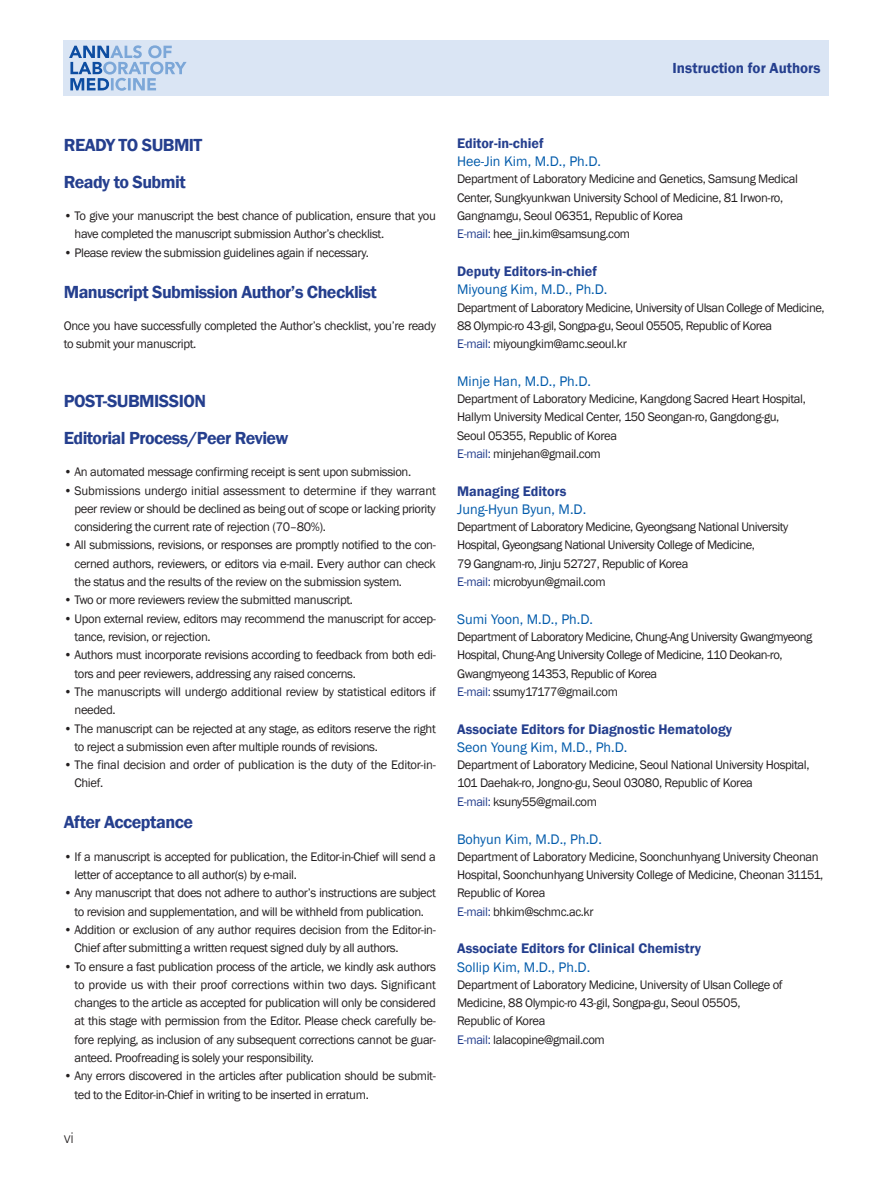
<style>
.page{position:relative;width:893px;height:1191px;background:#fff}
.page>*{position:absolute;margin:0;border:0;box-sizing:border-box;transform-origin:0 0}
.t1{font:600 18px/36.6px "Franklin Gothic";letter-spacing:-.03em;color:#253f8e}
.t2{font:600 15px "Franklin Gothic";color:#253f8e}
.t3{font:14.85px "Dotum";color:#231f20}
.t4{font:14.25px "Franklin Gothic";color:#015aaa}
.t5{font:600 14.25px "Franklin Gothic";color:#253f8e}
.t6{font:12.75px/18.3px "Franklin Gothic";letter-spacing:-.03em;color:#231f20}
.s1{color:#253f8e}
</style>
<div class="page">
<div style="left:64px;top:40px;width:765px;height:56px;background:#dae5f4"></div>
<svg style="left:69px;top:45px;width:118px;height:46px"></svg>
<p class="t2" style="left:673px;top:59px;width:150px">Instruction for Authors</p>
<h1 class="t1" style="left:64px;top:127px;width:140px">READY TO SUBMIT<br>Ready to Submit</h1>
<p class="t6" style="left:75px;top:207px;width:363px;text-indent:-11px">• To give your manuscript the best chance of publication, ensure that you have completed the manuscript submission Author’s checklist.</p>
<p class="t6" style="left:64px;top:243px;width:307px">• Please review the submission guidelines again if necessary.</p>
<h1 class="t1" style="left:64px;top:273px;width:315px">Manuscript Submission Author’s Checklist</h1>
<p class="t6" style="left:64px;top:317px;width:374px">Once you have successfully completed the Author’s checklist, you’re ready to submit your manuscript.</p>
<h1 class="t1" style="left:64px;top:383px;width:226px">POST-SUBMISSION<br>Editorial Process/Peer Review</h1>
<p class="t6" style="left:64px;top:463px;width:349px">• An automated message confirming receipt is sent upon submission.</p>
<p class="t6" style="left:75px;top:481px;width:363px;text-align:justify;text-indent:-11px">• Submissions undergo initial assessment to determine if they warrant peer review or should be declined as being out of scope or lacking priority considering the current rate of rejection (70–80%).</p>
<p class="t6" style="left:75px;top:536px;width:363px;text-align:justify;text-indent:-11px">• All submissions, revisions, or responses are promptly notified to the con&shy;cerned authors, reviewers, or editors via e-mail. Every author can check the status and the results of the review on the submission system.</p>
<p class="t6" style="left:64px;top:591px;width:291px">• Two or more reviewers review the submitted manuscript.</p>
<p class="t6" style="left:75px;top:609px;width:363px;text-indent:-11px">• Upon external review, editors may recommend the manuscript for accep&shy;tance, revision, or rejection.</p>
<p class="t6" style="left:75px;top:646px;width:363px;text-indent:-11px">• Authors must incorporate revisions according to feedback from both edi&shy;tors and peer reviewers, addressing any raised concerns.</p>
<p class="t6" style="left:75px;top:683px;width:363px;text-indent:-11px">• The manuscripts will undergo additional review by statistical editors if needed.</p>
<p class="t6" style="left:75px;top:719px;width:363px;text-indent:-11px">• The manuscript can be rejected at any stage, as editors reserve the right to reject a submission even after multiple rounds of revisions.</p>
<p class="t6" style="left:75px;top:756px;width:363px;text-indent:-11px">• The final decision and order of publication is the duty of the Editor-in-<br>Chief.</p>
<h1 class="t1" style="left:64px;top:804px;width:131px">After Acceptance</h1>
<p class="t6" style="left:75px;top:847px;width:363px;text-indent:-11px">• If a manuscript is accepted for publication, the Editor-in-Chief will send a letter of acceptance to all author(s) by e-mail.</p>
<p class="t6" style="left:64px;top:884px;width:374px;text-align:center">• Any manuscript that does not adhere to author’s instructions are subject to revision and supplementation, and will be withheld from publication.</p>
<p class="t6" style="left:75px;top:920px;width:363px;text-indent:-11px">• Addition or exclusion of any author requires decision from the Editor-in-<br>Chief after submitting a written request signed duly by all authors.</p>
<p class="t6" style="left:75px;top:957px;width:363px;text-align:justify;text-indent:-11px">• To ensure a fast publication process of the article, we kindly ask authors to provide us with their proof corrections within two days. Significant changes to the article as accepted for publication will only be considered at this stage with permission from the Editor. Please check carefully be&shy;fore replying, as inclusion of any subsequent corrections cannot be guar&shy;anteed. Proofreading is solely your responsibility.</p>
<p class="t6" style="left:75px;top:1067px;width:363px;text-indent:-11px">• Any errors discovered in the articles after publication should be submit&shy;ted to the Editor-in-Chief in writing to be inserted in erratum.</p>
<p class="t3" style="left:64px;top:1130px;width:12px">vi</p>
<p class="t5" style="left:457px;top:134px;width:88px">Editor-in-chief</p>
<p class="t4" style="left:457px;top:153px;width:145px">Hee-Jin Kim, M.D., Ph.D.</p>
<p class="t6" style="left:457px;top:170px;width:342px">Department of Laboratory Medicine and Genetics, Samsung Medical Center, Sungkyunkwan University School of Medicine, 81 Irwon-ro, Gangnamgu, Seoul 06351, Republic of Korea<br><span class="s1">E-mail:</span> hee_jin.kim@samsung.com</p>
<p class="t5" style="left:457px;top:263px;width:141px">Deputy Editors-in-chief</p>
<p class="t4" style="left:457px;top:281px;width:152px">Miyoung Kim, M.D., Ph.D.</p>
<p class="t6" style="left:457px;top:298px;width:369px">Department of Laboratory Medicine, University of Ulsan College of Medicine,<br>88 Olympic-ro 43-gil, Songpa-gu, Seoul 05505, Republic of Korea<br><span class="s1">E-mail:</span> miyoungkim@amc.seoul.kr</p>
<p class="t4" style="left:457px;top:372px;width:135px">Minje Han, M.D., Ph.D.</p>
<p class="t6" style="left:457px;top:390px;width:350px">Department of Laboratory Medicine, Kangdong Sacred Heart Hospital, Hallym University Medical Center, 150 Seongan-ro, Gangdong-gu, Seoul 05355, Republic of Korea<br><span class="s1">E-mail:</span> minjehan@gmail.com</p>
<p class="t5" style="left:457px;top:482px;width:111px">Managing Editors</p>
<p class="t4" style="left:457px;top:500px;width:131px">Jung-Hyun Byun, M.D.</p>
<p class="t6" style="left:457px;top:518px;width:333px">Department of Laboratory Medicine, Gyeongsang National University Hospital, Gyeongsang National University College of Medicine,<br>79 Gangnam-ro, Jinju 52727, Republic of Korea<br><span class="s1">E-mail:</span> microbyun@gmail.com</p>
<p class="t4" style="left:457px;top:610px;width:137px">Sumi Yoon, M.D., Ph.D.</p>
<p class="t6" style="left:457px;top:628px;width:357px">Department of Laboratory Medicine, Chung-Ang University Gwangmyeong Hospital, Chung-Ang University College of Medicine, 110 Deokan-ro, Gwangmyeong 14353, Republic of Korea<br><span class="s1">E-mail:</span> ssumy17177@gmail.com</p>
<p class="t5" style="left:457px;top:720px;width:277px">Associate Editors for Diagnostic Hematology</p>
<p class="t4" style="left:457px;top:738px;width:172px">Seon Young Kim, M.D., Ph.D.</p>
<p class="t6" style="left:457px;top:756px;width:354px">Department of Laboratory Medicine, Seoul National University Hospital,<br>101 Daehak-ro, Jongno-gu, Seoul 03080, Republic of Korea<br><span class="s1">E-mail:</span> ksuny55@gmail.com</p>
<p class="t4" style="left:457px;top:830px;width:146px">Bohyun Kim, M.D., Ph.D.</p>
<p class="t6" style="left:457px;top:847px;width:368px">Department of Laboratory Medicine, Soonchunhyang University Cheonan Hospital, Soonchunhyang University College of Medicine, Cheonan 31151, Republic of Korea<br><span class="s1">E-mail:</span> bhkim@schmc.ac.kr</p>
<p class="t5" style="left:457px;top:940px;width:246px">Associate Editors for Clinical Chemistry</p>
<p class="t4" style="left:457px;top:958px;width:135px">Sollip Kim, M.D., Ph.D.</p>
<p class="t6" style="left:457px;top:975px;width:327px">Department of Laboratory Medicine, University of Ulsan College of Medicine, 88 Olympic-ro 43-gil, Songpa-gu, Seoul 05505, Republic of Korea<br><span class="s1">E-mail:</span> lalacopine@gmail.com</p>
</div>
